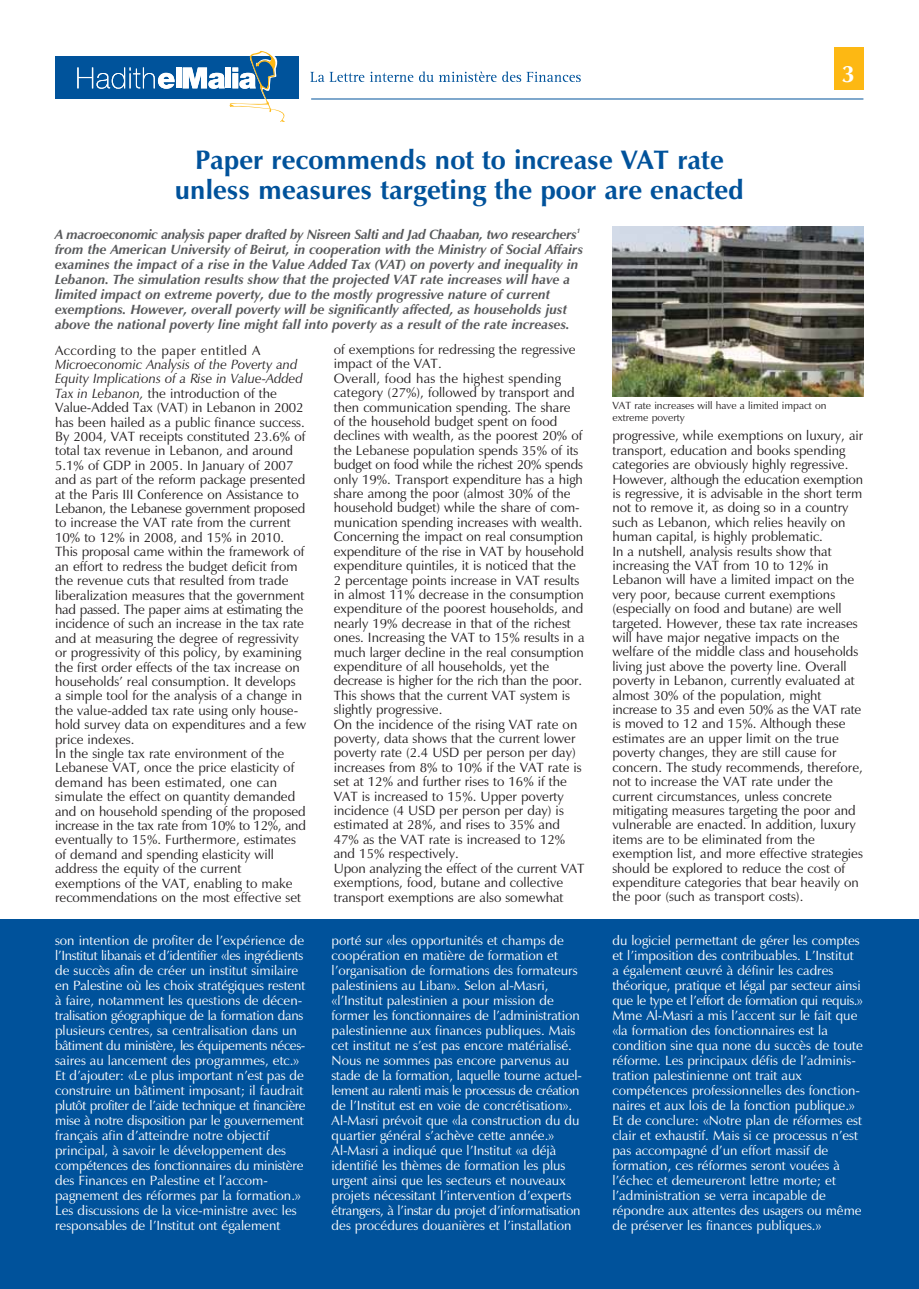
<style>
.page{position:relative;width:919px;height:1289px;background:#fff}
.page>*{position:absolute;margin:0;border:0;box-sizing:border-box;transform-origin:0 0}
.t1{font:700 27px/30px "Zapf Humanist 601 BT";color:#00529b;text-align:center}
.t2{font:700 24px "Zapf Humanist 601 BT";color:#fff}
.t3{font:13.5px/14.4px "Zapf Humanist 601 BT";color:#231f20}
.t4{font:13.5px/15px "Zapf Humanist 601 BT";color:#fff}
.t5{font:italic 700 13.5px/15px "Zapf Humanist 601 BT";color:#58595b}
.t6{font:italic 700 13.5px "Zapf Humanist 601 BT";letter-spacing:-.02em;color:#58595b}
.t7{font:13.5px "Zapf Humanist 601 BT";letter-spacing:.035em;color:#231f20}
.t8{font:10.5px/12px "Zapf Humanist 601 BT";color:#231f20}
.t9{font:italic 700 6.75px "Zapf Humanist 601 BT";color:#58595b}
.s1{font-style:italic}
</style>
<div class="page">
<div style="left:0;top:919px;width:918px;height:369px;background:#00529b"></div>
<div style="left:55px;top:57px;width:243px;height:42px;background:#00539b"></div>
<svg style="left:310px;top:72px;width:54px;height:10px"></svg>
<svg style="left:370px;top:72px;width:43px;height:10px"></svg>
<svg style="left:419px;top:71px;width:77px;height:11px"></svg>
<svg style="left:502px;top:71px;width:78px;height:11px"></svg>
<svg style="left:77px;top:67px;width:97px;height:22px"></svg>
<div style="left:176px;top:67px;width:5px;height:21px;background:#fff"></div>
<svg style="left:183px;top:51px;width:102px;height:71px"></svg>
<hr style="left:311px;top:99px;width:552px;height:1px;background:#00539b">
<div style="left:833px;top:47px;width:30px;height:43px;background:#fdb813"></div>
<img style="left:612px;top:226px;width:251px;height:170px">
<h1 class="t1" style="left:175px;top:147px;width:570px">Paper recommends not to increase VAT rate unless measures targeting the poor are enacted</h1>
<p class="t6" style="left:55px;top:229px;width:523px">A macroeconomic analysis paper drafted by Nisreen Salti and Jad Chaaban, two researchers</p>
<p class="t9" style="left:576px;top:227px;width:5px">1</p>
<p class="t5" style="left:55px;top:243px;width:529px">from the American University of Beirut, in cooperation with the Ministry of Social Affairs examines the impact of a rise in the Value Added Tax (VAT) on poverty and inequality in Lebanon. The simulation results show that the projected VAT rate increases will have a limited impact on extreme poverty, due to the mostly progressive nature of current exemptions. However, overall poverty will be significantly affected, as households just above the national poverty line might fall into poverty as a result of the rate increases.</p>
<h2 class="t2" style="left:841px;top:64px;width:15px">3</h2>
<p class="t7" style="left:55px;top:344px;width:207px">According to the paper entitled A</p>
<p class="t3" style="left:55px;top:358px;width:252px"><span class="s1">Microeconomic Analysis of the Poverty and Equity Implications of a Rise in Value-Added Tax in Lebanon,</span> the introduction of the Value-Added Tax (VAT) in Lebanon in 2002 has been hailed as a public finance success.<br>By 2004, VAT receipts constituted 23.6% of total tax revenue in Lebanon, and around 5.1% of GDP in 2005. In January of 2007 and as part of the reform package presented at the Paris III Conference on Assistance to Lebanon, the Lebanese government proposed to increase the VAT rate from the current 10% to 12% in 2008, and 15% in 2010.<br>This proposal came within the framework of an effort to redress the budget deficit from the revenue cuts that resulted from trade liberalization measures that the government had passed. The paper aims at estimating the incidence of such an increase in the tax rate and at measuring the degree of regressivity or progressivity of this policy, by examining the first order effects of the tax increase on households’ real consumption. It develops<br>a simple tool for the analysis of a change in the value-added tax rate using only house&shy;hold survey data on expenditures and a few price indexes.<br>In the single tax rate environment of the Lebanese VAT, once the price elasticity of demand has been estimated, one can simulate the effect on quantity demanded and on household spending of the proposed increase in the tax rate from 10% to 12%, and eventually to 15%. Furthermore, estimates of demand and spending elasticity will address the equity of the current exemptions of the VAT, enabling to make recommendations on the most effective set</p>
<p class="t3" style="left:334px;top:343px;width:252px">of exemptions for redressing the regressive impact of the VAT.<br>Overall, food has the highest spending category (27%), followed by transport and then communication spending. The share of the household budget spent on food declines with wealth, as the poorest 20% of the Lebanese population spends 35% of its budget on food while the richest 20% spends only 19%. Transport expenditure has a high share among the poor (almost 30% of the household budget) while the share of com&shy;munication spending increases with wealth.<br>Concerning the impact on real consumption expenditure of the rise in VAT by household expenditure quintiles, it is noticed that the 2 percentage points increase in VAT results in almost 11% decrease in the consumption expenditure of the poorest households, and nearly 19% decrease in that of the richest ones. Increasing the VAT to 15% results in a much larger decline in the real consumption expenditure of all households, yet the decrease is higher for the rich than the poor.<br>This shows that the current VAT system is slightly progressive.<br>On the incidence of the rising VAT rate on poverty, data shows that the current lower poverty rate (2.4 USD per person per day) increases from 8% to 10% if the VAT rate is set at 12% and further rises to 16% if the VAT is increased to 15%. Upper poverty incidence (4 USD per person per day) is estimated at 28%, and rises to 35% and 47% as the VAT rate is increased to 12% and 15% respectively.<br>Upon analyzing the effect of the current VAT exemptions, food, butane and collective transport exemptions are also somewhat</p>
<p class="t8" style="left:612px;top:400px;width:216px">VAT rate increases will have a limited impact on extreme poverty</p>
<p class="t3" style="left:612px;top:430px;width:252px">progressive, while exemptions on luxury, air transport, education and books spending categories are obviously highly regressive.<br>However, although the education exemption is regressive, it is advisable in the short term not to remove it, as doing so in a country such as Lebanon, which relies heavily on human capital, is highly problematic.<br>In a nutshell, analysis results show that increasing the VAT from 10 to 12% in Lebanon will have a limited impact on the very poor, because current exemptions (especially on food and butane) are well targeted. However, these tax rate increases will have major negative impacts on the welfare of the middle class and households living just above the poverty line. Overall poverty in Lebanon, currently evaluated at almost 30% of the population, might increase to 35 and even 50% as the VAT rate is moved to 12 and 15%. Although these estimates are an upper limit on the true poverty changes, they are still cause for concern. The study recommends, therefore, not to increase the VAT rate under the current circumstances, unless concrete mitigating measures targeting the poor and vulnerable are enacted. In addition, luxury items are to be eliminated from the exemption list, and more effective strategies should be explored to reduce the cost of expenditure categories that bear heavily on the poor (such as transport costs).</p>
<p class="t4" style="left:55px;top:934px;width:252px">son intention de profiter de l’expérience de l’Institut libanais et d’identifier «les ingrédients de succès afin de créer un institut similaire en Palestine où les choix stratégiques restent à faire, notamment les questions de décen&shy;tralisation géographique de la formation dans plusieurs centres, sa centralisation dans un bâtiment du ministère, les équipements néces&shy;saires au lancement des programmes, etc.» Et d’ajouter: «Le plus important n’est pas de construire un bâtiment imposant; il faudrait plutôt profiter de l’aide technique et financière mise à notre disposition par le gouvernement français afin d’atteindre notre objectif principal, à savoir le développement des compétences des fonctionnaires du ministère des Finances en Palestine et l’accom&shy;pagnement des réformes par la formation.» Les discussions de la vice-ministre avec les responsables de l’Institut ont également</p>
<p class="t4" style="left:612px;top:934px;width:252px">du logiciel permettant de gérer les comptes et l’imposition des contribuables. L’Institut a également œuvré à définir les cadres théorique, pratique et légal par secteur ainsi que le type et l’effort de formation qui requis.» Mme Al-Masri a mis l’accent sur le fait que «la formation des fonctionnaires est la condition sine qua none du succès de toute réforme. Les principaux défis de l’adminis&shy;tration palestinienne ont trait aux compétences professionnelles des fonction&shy;naires et aux lois de la fonction publique.» Et de conclure: «Notre plan de réformes est clair et exhaustif. Mais si ce processus n’est pas accompagné d’un effort massif de formation, ces réformes seront vouées à l’échec et demeureront lettre morte; et l’administration se verra incapable de répondre aux attentes des usagers ou même de préserver les finances publiques.»</p>
<p class="t4" style="left:331px;top:934px;width:252px">porté sur «les opportunités et champs de coopération en matière de formation et l’organisation de formations des formateurs palestiniens au Liban». Selon al-Masri, «l’Institut palestinien a pour mission de former les fonctionnaires de l’administration palestinienne aux finances publiques. Mais cet institut ne s’est pas encore matérialisé.<br>Nous ne sommes pas encore parvenus au stade de la formation, laquelle tourne actuel&shy;lement au ralenti mais le processus de création de l’Institut est en voie de concrétisation».<br>Al-Masri prévoit que «la construction du du quartier général s’achève cette année.» Al-Masri a indiqué que l’Institut «a déjà identifié les thèmes de formation les plus urgent ainsi que les secteurs et nouveaux projets nécessitant l’intervention d’experts étrangers, à l’instar du projet d’informatisation des procédures douanières et l’installation</p>
</div>
